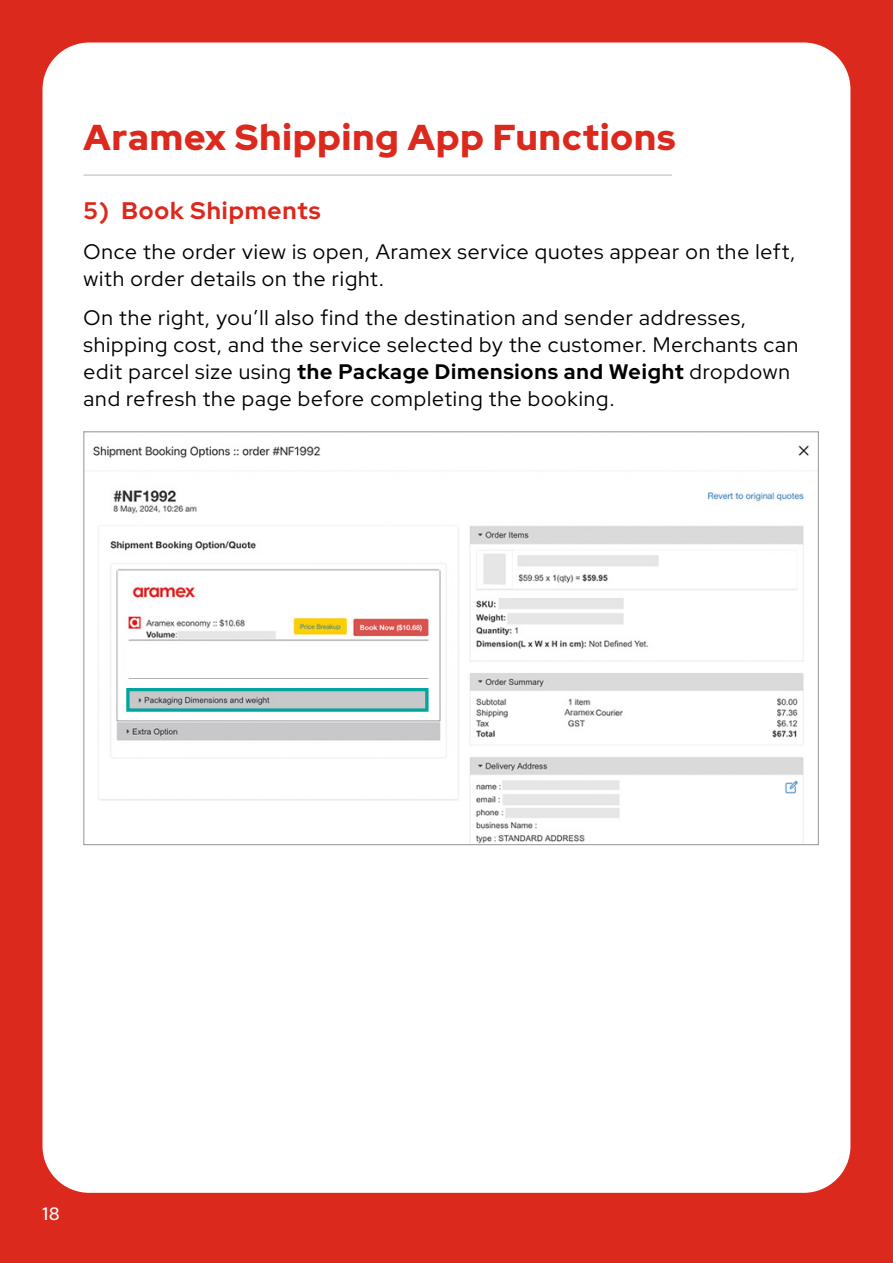
<style>
.page{position:relative;width:893px;height:1263px;background:#dc291e}
.page>*{position:absolute;margin:0;border:0;box-sizing:border-box;transform-origin:0 0}
.t1{font:900 36px "Red Hat Display";letter-spacing:.03em;color:#dc291e}
.t2{font:700 24px "Red Hat Display";letter-spacing:.04em;color:#dc291e}
.t3{font:21px/27px "Red Hat Display";letter-spacing:.04em;color:#000}
.t4{font:500 18px "Red Hat Display";color:#fff}
.s1{font-weight:700}
</style>
<div class="page">
<div style="left:43px;top:43px;width:807px;height:1150px;background:#fff;border-radius:47px"></div>
<img style="left:93px;top:445px;width:716px;height:398px">
<svg style="left:125px;top:686px;width:305px;height:27px;background:#96c1c0"></svg>
<div style="left:126px;top:648px;width:306px;height:29px;background:#fff"></div>
<hr style="left:84px;top:174px;width:588px;height:2px;background:#cccfd6">
<h1 class="t1" style="left:84px;top:114px;width:593px">Aramex Shipping App Functions</h1>
<p class="t2" style="left:84px;top:195px;width:238px">5) Book Shipments</p>
<p class="t3" style="left:84px;top:237px;width:713px">Once the order view is open, Aramex service quotes appear on the left, with order details on the right.</p>
<p class="t3" style="left:84px;top:304px;width:716px">On the right, you’ll also find the destination and sender addresses, shipping cost, and the service selected by the customer. Merchants can edit parcel size using <span class="s1">the Package Dimensions and Weight</span> dropdown and refresh the page before completing the booking.</p>
<p class="t4" style="left:43px;top:1202px;width:19px">21 8</p>
</div>
